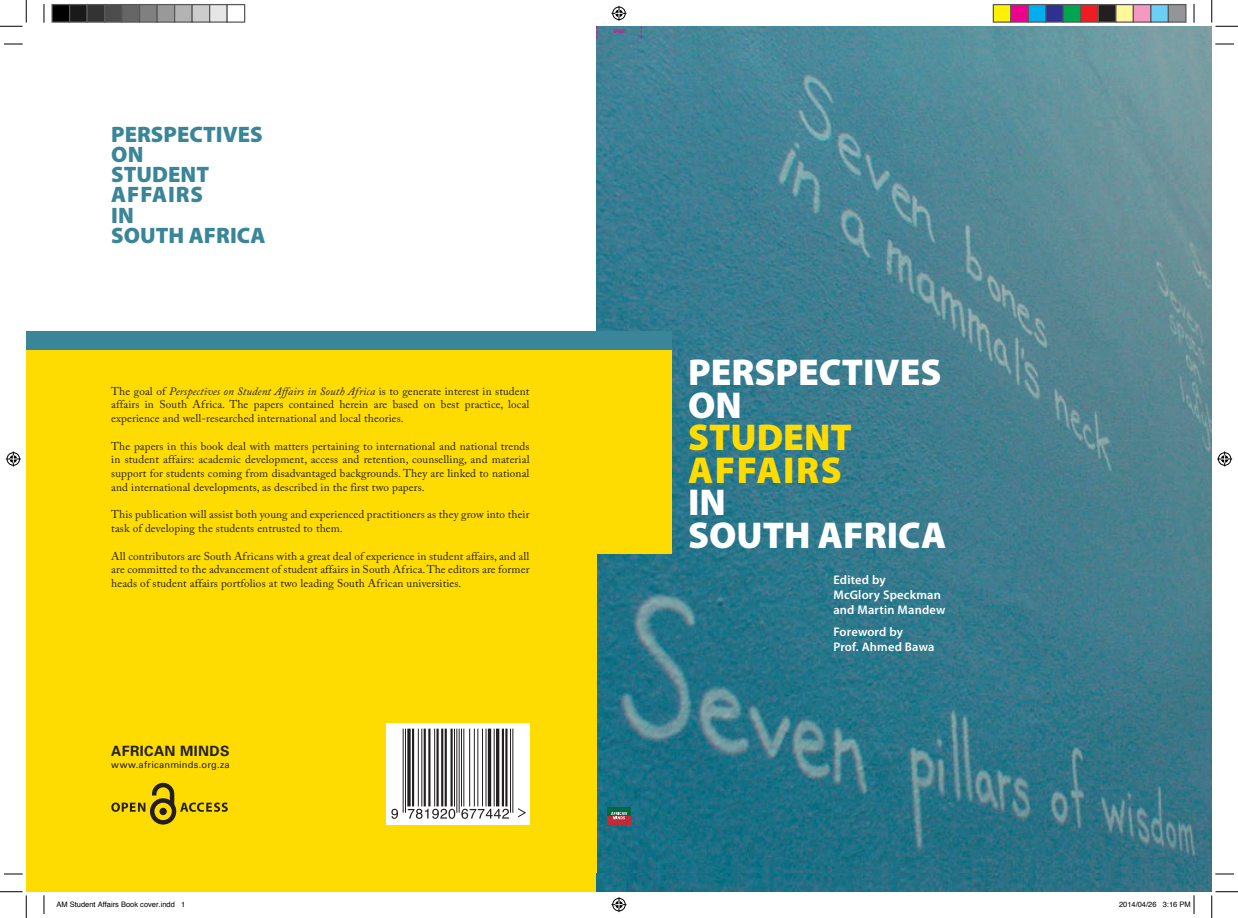
<style>
.page{position:relative;width:1238px;height:918px;background:#fff}
.page>*{position:absolute;margin:0;border:0;box-sizing:border-box;transform-origin:0 0}
.t1{font:900 37.5px/32.5px "Myriad Pro";color:#fff}
.t2{font:900 37.5px/32.5px "Myriad Pro";color:#ffdc01}
.t3{font:900 22.38px/20px "Myriad Pro";color:#3a8597}
.t4{font:700 14.12px "Univers LT Std";letter-spacing:.025em;color:#231f20}
.t5{font:600 12.5px/15px "Myriad Pro";letter-spacing:.015em;color:#fff}
.t6{font:11.25px/13.8px "Adobe Caslon Pro";letter-spacing:.01em;color:#231f20;text-align:justify}
.t7{font:9.38px "Univers LT Std";letter-spacing:.025em;color:#231f20}
.t8{font:7.5px "Helvetica";color:#000}
.t9{font:500 condensed 5px "Helvetica Neue LT Std";color:#ed028c}
.s1{font-style:italic}
</style>
<div class="page">
<img style="left:597px;top:48px;width:614px;height:825px">
<img style="left:597px;top:26px;width:614px;height:22px">
<div style="left:26px;top:331px;width:645px;height:19px;background:#3a8597"></div>
<div style="left:26px;top:350px;width:571px;height:541px;background:#ffdc01"></div>
<div style="left:26px;top:350px;width:645px;height:203px;background:#ffdc01"></div>
<svg style="left:386px;top:723px;width:143px;height:101px;background:#f1f1f1"></svg>
<hr style="left:403px;top:728px;width:1px;height:84px;background:#231f20">
<hr style="left:405px;top:728px;width:1px;height:84px;background:#231f20">
<svg style="left:407px;top:728px;width:4px;height:78px"></svg>
<hr style="left:412px;top:728px;width:2px;height:78px;background:#231f20">
<hr style="left:418px;top:728px;width:1px;height:78px;background:#231f20">
<hr style="left:421px;top:728px;width:1px;height:78px;background:#231f20">
<hr style="left:424px;top:728px;width:2px;height:78px;background:#231f20">
<hr style="left:428px;top:728px;width:2px;height:78px;background:#231f20">
<hr style="left:434px;top:728px;width:1px;height:78px;background:#231f20">
<hr style="left:436px;top:728px;width:3px;height:78px;background:#231f20">
<hr style="left:441px;top:728px;width:2px;height:78px;background:#231f20">
<hr style="left:445px;top:728px;width:2px;height:78px;background:#231f20">
<hr style="left:450px;top:728px;width:3px;height:78px;background:#231f20">
<hr style="left:454px;top:728px;width:1px;height:78px;background:#231f20">
<hr style="left:456px;top:728px;width:1px;height:84px;background:#231f20">
<hr style="left:459px;top:728px;width:1px;height:84px;background:#231f20">
<hr style="left:461px;top:728px;width:1px;height:78px;background:#231f20">
<hr style="left:463px;top:728px;width:1px;height:78px;background:#231f20">
<hr style="left:469px;top:728px;width:1px;height:78px;background:#231f20">
<hr style="left:474px;top:728px;width:1px;height:78px;background:#231f20">
<hr style="left:477px;top:728px;width:1px;height:78px;background:#231f20">
<hr style="left:482px;top:728px;width:1px;height:78px;background:#231f20">
<hr style="left:485px;top:728px;width:1px;height:78px;background:#231f20">
<hr style="left:488px;top:728px;width:3px;height:78px;background:#231f20">
<hr style="left:494px;top:728px;width:1px;height:78px;background:#231f20">
<hr style="left:496px;top:728px;width:3px;height:78px;background:#231f20">
<hr style="left:502px;top:728px;width:2px;height:78px;background:#231f20">
<hr style="left:505px;top:728px;width:2px;height:78px;background:#231f20">
<hr style="left:510px;top:728px;width:1px;height:84px;background:#231f20">
<hr style="left:512px;top:728px;width:1px;height:84px;background:#231f20">
<svg style="left:391px;top:808px;width:7px;height:10px"></svg>
<svg style="left:408px;top:808px;width:47px;height:10px"></svg>
<svg style="left:461px;top:808px;width:48px;height:10px"></svg>
<svg style="left:517px;top:807px;width:10px;height:10px"></svg>
<svg style="left:111px;top:782px;width:117px;height:42px"></svg>
<div style="left:607px;top:806px;width:24px;height:9px;background:#00693f"></div>
<svg style="left:607px;top:815px;width:24px;height:9px"></svg>
<svg style="left:611px;top:812px;width:16px;height:6px"></svg>
<svg style="left:596px;top:26px;width:1px;height:12px"></svg>
<svg style="left:641px;top:26px;width:1px;height:12px"></svg>
<svg style="left:596px;top:878px;width:1px;height:13px"></svg>
<img style="left:597px;top:873px;width:614px;height:18px">
<svg style="left:4px;top:43px;width:19px;height:2px"></svg>
<svg style="left:1215px;top:43px;width:19px;height:2px"></svg>
<svg style="left:4px;top:873px;width:19px;height:1px"></svg>
<svg style="left:1215px;top:873px;width:19px;height:1px"></svg>
<svg style="left:43px;top:4px;width:2px;height:19px"></svg>
<svg style="left:43px;top:895px;width:2px;height:18px"></svg>
<svg style="left:1193px;top:4px;width:2px;height:19px"></svg>
<svg style="left:0;top:0;width:27px;height:27px"></svg>
<svg style="left:0;top:891px;width:27px;height:26px"></svg>
<svg style="left:1211px;top:0;width:27px;height:27px"></svg>
<svg style="left:1211px;top:891px;width:27px;height:26px"></svg>
<svg style="left:611px;top:6px;width:15px;height:15px"></svg>
<svg style="left:611px;top:897px;width:15px;height:14px"></svg>
<svg style="left:6px;top:451px;width:15px;height:15px"></svg>
<svg style="left:1217px;top:451px;width:15px;height:15px"></svg>
<div style="left:52px;top:5px;width:18px;height:17px;background:#000"></div>
<div style="left:51px;top:4px;width:19px;height:19px;border:1px solid #595959"></div>
<div style="left:70px;top:5px;width:17px;height:17px;background:#1a1a1a"></div>
<div style="left:69px;top:4px;width:19px;height:19px;border:1px solid #595959"></div>
<div style="left:87px;top:5px;width:18px;height:17px;background:#333"></div>
<div style="left:86px;top:4px;width:19px;height:19px;border:1px solid #595959"></div>
<div style="left:105px;top:5px;width:17px;height:17px;background:#4d4d4d"></div>
<div style="left:104px;top:4px;width:19px;height:19px;border:1px solid #595959"></div>
<div style="left:122px;top:5px;width:18px;height:17px;background:#666"></div>
<div style="left:121px;top:4px;width:19px;height:19px;border:1px solid #595959"></div>
<div style="left:140px;top:5px;width:17px;height:17px;background:#808080"></div>
<div style="left:139px;top:4px;width:19px;height:19px;border:1px solid #595959"></div>
<div style="left:157px;top:5px;width:18px;height:17px;background:#999"></div>
<div style="left:156px;top:4px;width:19px;height:19px;border:1px solid #595959"></div>
<div style="left:175px;top:5px;width:17px;height:17px;background:#b3b3b3"></div>
<div style="left:174px;top:4px;width:19px;height:19px;border:1px solid #595959"></div>
<div style="left:192px;top:5px;width:18px;height:17px;background:#ccc"></div>
<div style="left:191px;top:4px;width:19px;height:19px;border:1px solid #595959"></div>
<div style="left:210px;top:5px;width:17px;height:17px;background:#e6e6e6"></div>
<div style="left:209px;top:4px;width:19px;height:19px;border:1px solid #595959"></div>
<div style="left:226px;top:4px;width:19px;height:19px;border:1px solid #595959"></div>
<div style="left:993px;top:5px;width:18px;height:17px;background:#fff101"></div>
<div style="left:993px;top:4px;width:18px;height:19px;border:1px solid #595959"></div>
<div style="left:1011px;top:5px;width:17px;height:17px;background:#ed028c"></div>
<div style="left:1010px;top:4px;width:19px;height:19px;border:1px solid #595959"></div>
<div style="left:1028px;top:5px;width:18px;height:17px;background:#00aeef"></div>
<div style="left:1028px;top:4px;width:18px;height:19px;border:1px solid #595959"></div>
<div style="left:1046px;top:5px;width:17px;height:17px;background:#2e3092"></div>
<div style="left:1045px;top:4px;width:19px;height:19px;border:1px solid #595959"></div>
<div style="left:1063px;top:5px;width:18px;height:17px;background:#00a54f"></div>
<div style="left:1063px;top:4px;width:18px;height:19px;border:1px solid #595959"></div>
<div style="left:1081px;top:5px;width:17px;height:17px;background:#ee1d23"></div>
<div style="left:1080px;top:4px;width:19px;height:19px;border:1px solid #595959"></div>
<div style="left:1098px;top:5px;width:18px;height:17px;background:#231f20"></div>
<div style="left:1098px;top:4px;width:18px;height:19px;border:1px solid #595959"></div>
<div style="left:1116px;top:5px;width:17px;height:17px;background:#fff79a"></div>
<div style="left:1115px;top:4px;width:19px;height:19px;border:1px solid #595959"></div>
<div style="left:1133px;top:5px;width:18px;height:17px;background:#f499c2"></div>
<div style="left:1133px;top:4px;width:18px;height:19px;border:1px solid #595959"></div>
<div style="left:1151px;top:5px;width:17px;height:17px;background:#6bcff6"></div>
<div style="left:1150px;top:4px;width:19px;height:19px;border:1px solid #595959"></div>
<div style="left:1168px;top:5px;width:18px;height:17px;background:#939598"></div>
<div style="left:1168px;top:4px;width:18px;height:19px;border:1px solid #595959"></div>
<svg style="left:1193px;top:895px;width:2px;height:18px"></svg>
<h2 class="t3" style="left:111px;top:125px;width:156px">PERSPECTIVES<br>ON<br>STUDENT<br>AFFAIRS<br>IN<br>SOUTH AFRICA</h2>
<p class="t6" style="left:111px;top:383px;width:420px">The goal of <span class="s1">Perspectives on Student Affairs in South Africa</span> is to generate interest in student affairs in South Africa. The papers contained herein are based on best practice, local experience and well-researched international and local theories.</p>
<p class="t6" style="left:111px;top:438px;width:420px">The papers in this book deal with matters pertaining to international and national trends in student affairs: academic development, access and retention, counselling, and material support for students coming from disadvantaged backgrounds. They are linked to national and international developments, as described in the first two papers.</p>
<p class="t6" style="left:111px;top:507px;width:420px">This publication will assist both young and experienced practitioners as they grow into their task of developing the students entrusted to them.</p>
<p class="t6" style="left:111px;top:548px;width:420px">All contributors are South Africans with a great deal of experience in student affairs, and all are committed to the advancement of student affairs in South Africa. The editors are former heads of student affairs portfolios at two leading South African universities.</p>
<p class="t4" style="left:111px;top:742px;width:120px">AFRICAN MINDS</p>
<p class="t7" style="left:111px;top:758px;width:120px">www.africanminds.org.za</p>
<p class="t9" style="left:613px;top:28px;width:13px">SPINE</p>
<h1 class="t1" style="left:688px;top:356px;width:255px">PERSPECTIVES<br>ON</h1>
<h1 class="t2" style="left:688px;top:421px;width:165px">STUDENT<br>AFFAIRS</h1>
<h1 class="t1" style="left:688px;top:486px;width:260px">IN<br>SOUTH AFRICA</h1>
<p class="t5" style="left:833px;top:572px;width:114px">Edited by<br>McGlory Speckman and Martin Mandew</p>
<p class="t5" style="left:833px;top:624px;width:103px">Foreword by<br>Prof. Ahmed Bawa</p>
<p class="t8" style="left:56px;top:897px;width:130px">AM Student Affairs Book cover.indd 1</p>
<p class="t8" style="left:1119px;top:897px;width:73px">2014/04/26 3:16 PM</p>
</div>
